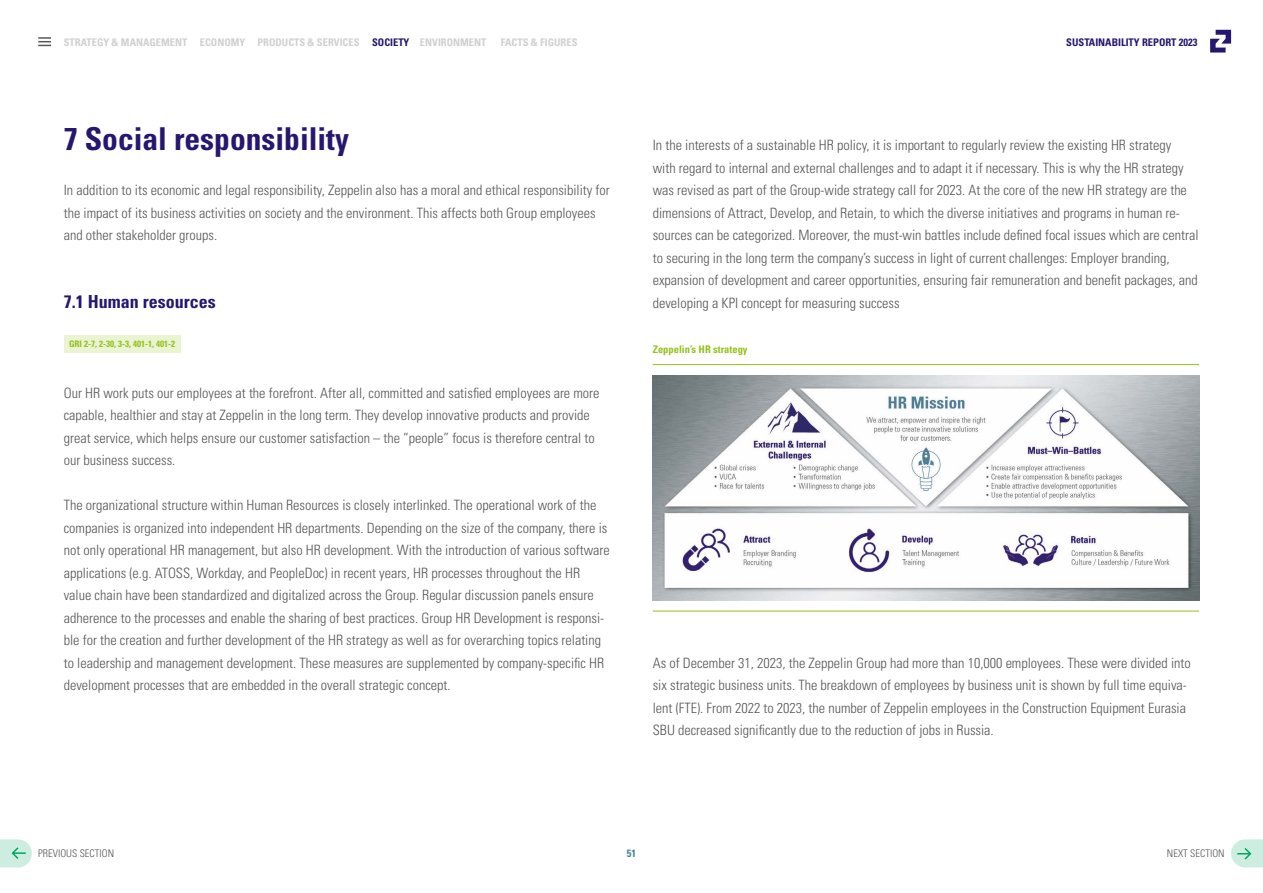
<style>
.page{position:relative;width:1263px;height:893px;background:#fff}
.page>*{position:absolute;margin:0;border:0;box-sizing:border-box;transform-origin:0 0}
.t1{font:700 condensed 31.5px "Univers LT Std";color:#27166f}
.t2{font:700 condensed 18px "Univers LT Std";color:#27166f}
.t3{font:300 condensed 14.25px/22.5px "Univers LT Std";color:#575756}
.t4{font:700 condensed 10.5px "Univers LT Std";color:#d0d0d0}
.t5{font:300 condensed 10.5px "Univers LT Std";color:#575756}
.t6{font:700 condensed 10.5px "Univers LT Std";color:#27166f}
.t7{font:700 condensed 10.5px "Univers LT Std";color:#94c11c}
.t8{font:700 condensed 10.5px "Univers LT Std";color:#4f8096}
.t9{font:700 condensed 9px "Univers LT Std";color:#94c11c}
.s1{color:#27166f}
</style>
<div class="page">
<svg style="left:1210px;top:30px;width:21px;height:23px"></svg>
<svg style="left:38px;top:37px;width:13px;height:9px"></svg>
<div style="left:64px;top:335px;width:116px;height:18px;background:#eaf3d2"></div>
<svg style="left:0;top:839px;width:32px;height:28px"></svg>
<svg style="left:1231px;top:839px;width:32px;height:28px"></svg>
<img style="left:653px;top:375px;width:546px;height:225px">
<hr style="left:653px;top:364px;width:546px;height:1px;background:#94c11c">
<hr style="left:653px;top:611px;width:546px;height:1px;background:#94c11c">
<p class="t4" style="left:64px;top:36px;width:424px">STRATEGY &amp; MANAGEMENT ECONOMY PRODUCTS &amp; SERVICES <span class="s1">SOCIETY</span> ENVIRONMENT</p>
<p class="t4" style="left:501px;top:36px;width:78px">FACTS &amp; FIGURES</p>
<h1 class="t1" style="left:64px;top:120px;width:287px">7 Social responsibility</h1>
<p class="t3" style="left:64px;top:179px;width:547px">In addition to its economic and legal responsibility, Zeppelin also has a moral and ethical responsibility for the impact of its business activities on society and the environment. This affects both Group employees and other stakeholder groups.</p>
<p class="t2" style="left:64px;top:290px;width:153px">7.1 Human resources</p>
<p class="t9" style="left:69px;top:339px;width:107px">GRI 2-7, 2-30, 3-3, 401-1, 401-2</p>
<p class="t3" style="left:64px;top:381px;width:537px">Our HR work puts our employees at the forefront. After all, committed and satisfied employees are more capable, healthier and stay at Zeppelin in the long term. They develop innovative products and provide great service, which helps ensure our customer satisfaction – the “people” focus is therefore central to our business success.</p>
<p class="t3" style="left:64px;top:494px;width:547px">The organizational structure within Human Resources is closely interlinked. The operational work of the companies is organized into independent HR departments. Depending on the size of the company, there is not only operational HR management, but also HR development. With the introduction of various software applications (e.g. ATOSS, Workday, and PeopleDoc) in recent years, HR processes throughout the HR value chain have been standardized and digitalized across the Group. Regular discussion panels ensure adherence to the processes and enable the sharing of best practices. Group HR Development is responsi&shy;ble for the creation and further development of the HR strategy as well as for overarching topics relating to leadership and management development. These measures are supplemented by company-specific HR development processes that are embedded in the overall strategic concept.</p>
<p class="t6" style="left:1066px;top:36px;width:133px">SUSTAINABILITY REPORT 2023</p>
<p class="t3" style="left:653px;top:134px;width:547px">In the interests of a sustainable HR policy, it is important to regularly review the existing HR strategy<br>with regard to internal and external challenges and to adapt it if necessary. This is why the HR strategy was revised as part of the Group-wide strategy call for 2023. At the core of the new HR strategy are the dimensions of Attract, Develop, and Retain, to which the diverse initiatives and programs in human re&shy;sources can be categorized. Moreover, the must-win battles include defined focal issues which are central to securing in the long term the company’s success in light of current challenges: Employer branding, expansion of development and career opportunities, ensuring fair remuneration and benefit packages, and developing a KPI concept for measuring success</p>
<p class="t7" style="left:653px;top:342px;width:96px">Zeppelin’s HR strategy</p>
<p class="t3" style="left:653px;top:651px;width:539px">As of December 31, 2023, the Zeppelin Group had more than 10,000 employees. These were divided into six strategic business units. The breakdown of employees by business unit is shown by full time equiva&shy;lent (FTE). From 2022 to 2023, the number of Zeppelin employees in the Construction Equipment Eurasia SBU decreased significantly due to the reduction of jobs in Russia.</p>
<p class="t5" style="left:38px;top:847px;width:77px">PREVIOUS SECTION</p>
<p class="t5" style="left:1167px;top:847px;width:59px">NEXT SECTION</p>
<p class="t8" style="left:627px;top:847px;width:11px">51</p>
</div>
